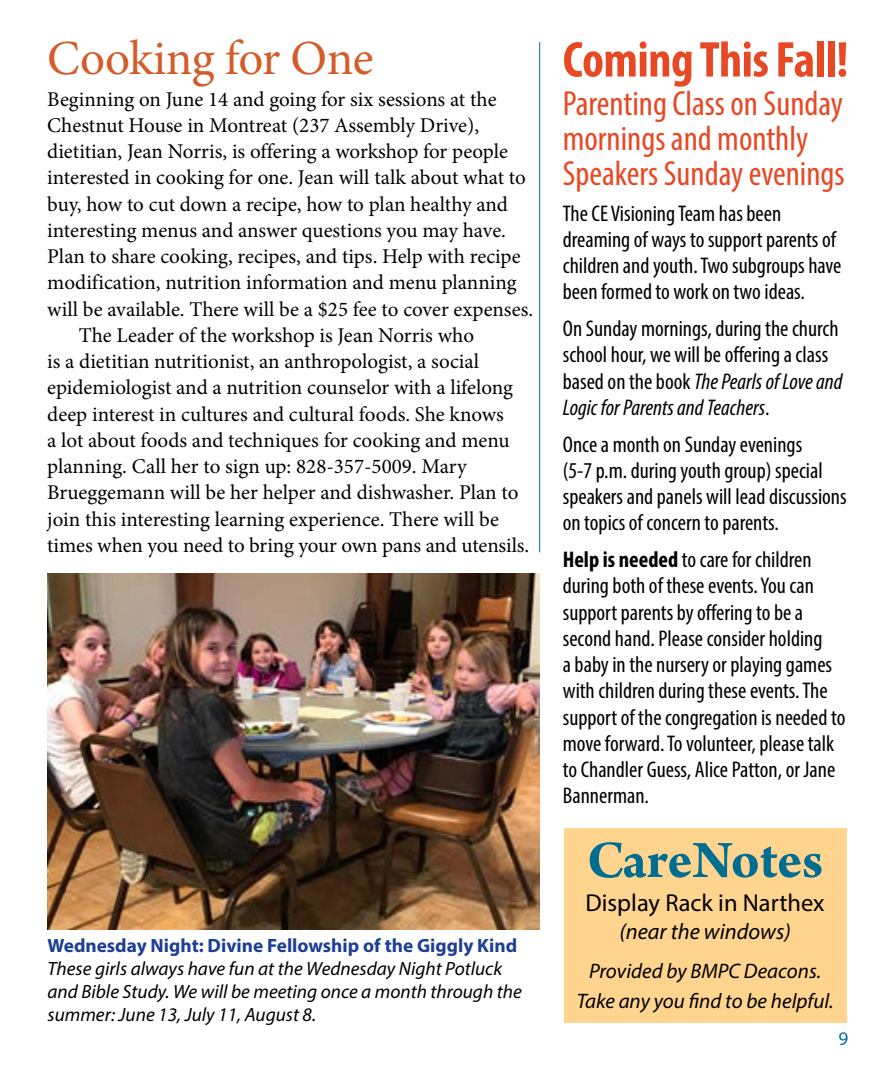
<style>
.page{position:relative;width:882px;height:1071px;background:#fff}
.page>*{position:absolute;margin:0;border:0;box-sizing:border-box;transform-origin:0 0}
.t1{font:700 56px "Arno Pro";letter-spacing:-.005em;color:#006e93}
.t2{font:700 condensed 50.75px "Myriad Pro";letter-spacing:-.01em;color:#e84925}
.t3{font:49px "Minion Pro";letter-spacing:-.01em;color:#d45c2a}
.t4{font:condensed 35px/35px "Myriad Pro";color:#e84925}
.t5{font:24.5px "Myriad Pro";color:#000}
.t6{font:condensed 22.75px/26.2px "Myriad Pro";color:#000}
.t7{font:italic 22.4px "Myriad Pro";color:#000}
.t8{font:21px "Minion Pro";color:#000}
.t9{font:italic 21px/29.1px "Myriad Pro";color:#000;text-align:center}
.t10{font:italic 19.25px/22.8px "Myriad Pro";color:#000}
.t11{font:700 19.25px "Myriad Pro";color:#1c3e94}
.t12{font:19.25px "Myriad Pro";color:#007196}
.s1{font-style:italic}
.s2{font-weight:700}
</style>
<div class="page">
<div style="left:564px;top:828px;width:282px;height:195px;background:#ffd48e"></div>
<img style="left:48px;top:573px;width:492px;height:357px">
<hr style="left:539px;top:42px;width:1px;height:510px;background:#007196">
<h3 class="t3" style="left:47px;top:26px;width:328px">Cooking for One</h3>
<p class="t8" style="left:47px;top:85px;width:451px">Beginning on June 14 and going for six sessions at the</p>
<p class="t8" style="left:47px;top:111px;width:434px">Chestnut House in Montreat (237 Assembly Drive),</p>
<p class="t8" style="left:47px;top:137px;width:462px">dietitian, Jean Norris, is offering a workshop for people</p>
<p class="t8" style="left:47px;top:164px;width:480px">interested in cooking for one. Jean will talk about what to</p>
<p class="t8" style="left:47px;top:190px;width:462px">buy, how to cut down a recipe, how to plan healthy and</p>
<p class="t8" style="left:47px;top:216px;width:460px">interesting menus and answer questions you may have.</p>
<p class="t8" style="left:47px;top:242px;width:475px">Plan to share cooking, recipes, and tips. Help with recipe</p>
<p class="t8" style="left:47px;top:269px;width:471px">modification, nutrition information and menu planning</p>
<p class="t8" style="left:47px;top:295px;width:487px">will be available. There will be a $25 fee to cover expenses.</p>
<p class="t8" style="left:79px;top:321px;width:397px">The Leader of the workshop is Jean Norris who</p>
<p class="t8" style="left:47px;top:347px;width:433px">is a dietitian nutritionist, an anthropologist, a social</p>
<p class="t8" style="left:47px;top:374px;width:467px">epidemiologist and a nutrition counselor with a lifelong</p>
<p class="t8" style="left:47px;top:400px;width:458px">deep interest in cultures and cultural foods. She knows</p>
<p class="t8" style="left:47px;top:426px;width:464px">a lot about foods and techniques for cooking and menu</p>
<p class="t8" style="left:47px;top:452px;width:421px">planning. Call her to sign up: 828-357-5009. Mary</p>
<p class="t8" style="left:47px;top:479px;width:473px">Brueggemann will be her helper and dishwasher. Plan to</p>
<p class="t8" style="left:47px;top:505px;width:453px">join this interesting learning experience. There will be</p>
<p class="t8" style="left:47px;top:531px;width:484px">times when you need to bring your own pans and utensils.</p>
<p class="t11" style="left:48px;top:933px;width:471px">Wednesday Night: Divine Fellowship of the Giggly Kind</p>
<p class="t10" style="left:48px;top:957px;width:476px">These girls always have fun at the Wednesday Night Potluck and Bible Study. We will be meeting once a month through the summer: June 13, July 11, August 8.</p>
<h2 class="t2" style="left:563px;top:28px;width:287px">Coming This Fall!</h2>
<h3 class="t4" style="left:563px;top:86px;width:283px">Parenting Class on Sunday mornings and monthly<br>Speakers Sunday evenings</h3>
<p class="t6" style="left:563px;top:200px;width:280px">The CE Visioning Team has been dreaming of ways to support parents of children and youth. Two subgroups have been formed to work on two ideas.</p>
<p class="t6" style="left:563px;top:315px;width:281px">On Sunday mornings, during the church school hour, we will be offering a class based on the book <span class="s1">The Pearls of Love and Logic for Parents and Teachers</span>.</p>
<p class="t6" style="left:563px;top:431px;width:285px">Once a month on Sunday evenings<br>(5-7 p.m. during youth group) special speakers and panels will lead discussions on topics of concern to parents.</p>
<p class="t6" style="left:563px;top:546px;width:284px"><span class="s2">Help is needed</span> to care for children during both of these events. You can support parents by offering to be a second hand. Please consider holding<br>a baby in the nursery or playing games with children during these events. The support of the congregation is needed to move forward. To volunteer, please talk to Chandler Guess, Alice Patton, or Jane Bannerman.</p>
<h1 class="t1" style="left:587px;top:828px;width:238px">CareNotes</h1>
<p class="t5" style="left:586px;top:888px;width:241px">Display Rack in Narthex</p>
<p class="t7" style="left:619px;top:917px;width:173px">(near the windows)</p>
<p class="t9" style="left:577px;top:957px;width:258px">Provided by BMPC Deacons.<br>Take any you find to be helpful.</p>
<p class="t12" style="left:839px;top:1027px;width:11px">9</p>
</div>
